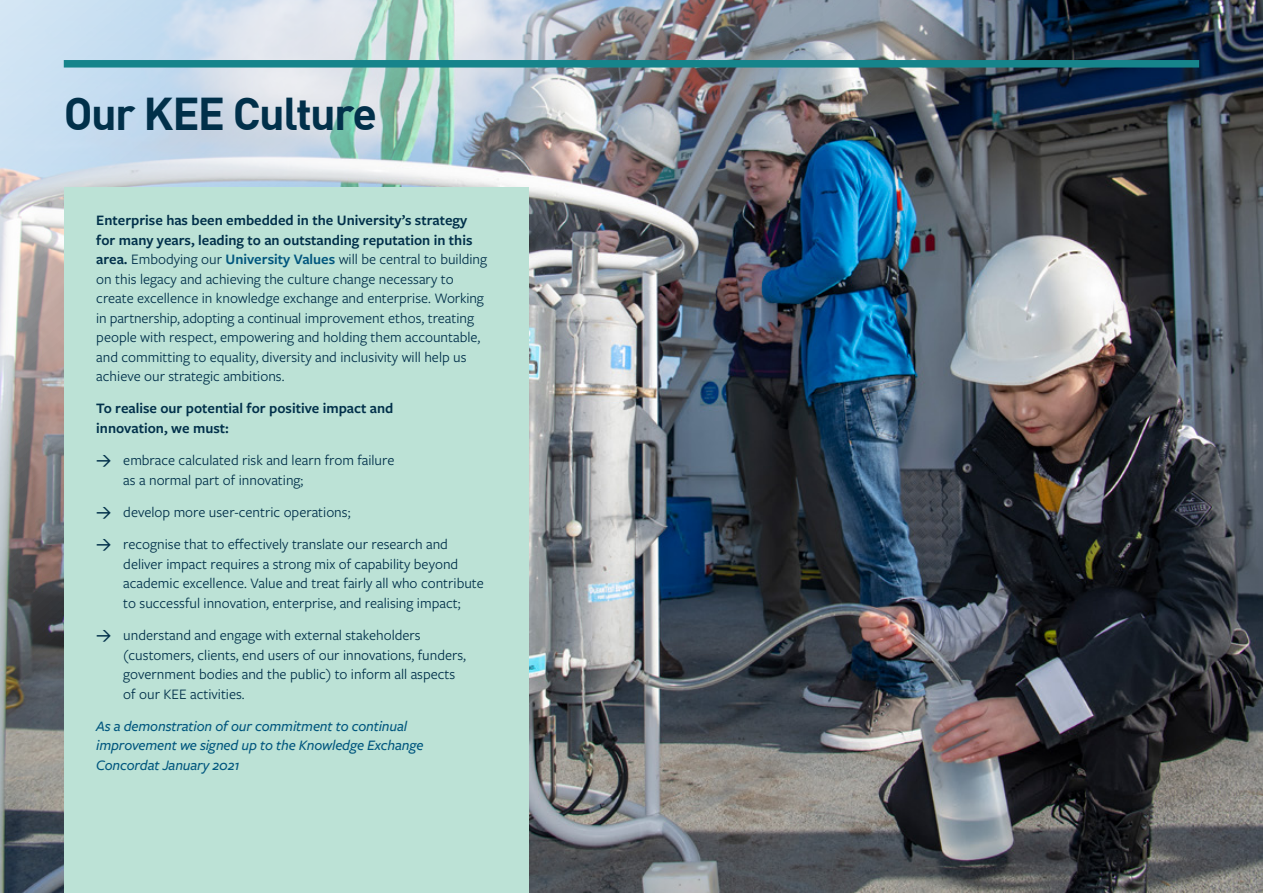
<style>
.page{position:relative;width:1263px;height:893px;background:#fff}
.page>*{position:absolute;margin:0;border:0;box-sizing:border-box;transform-origin:0 0}
.Heading{font:700 45px "DINOT";letter-spacing:-.04em;color:#01304a}
.Body_Text{font:15px/19.5px "Freight Sans Pro";color:#01304a}
.Body_Text-2{font:italic 500 15px/19.5px "Freight Sans Pro";letter-spacing:-.01em;color:#00567e}
.Body_Text-3{font:600 15px/19.5px "Freight Sans Pro";color:#01304a}
.s1{font-weight:600}
.s2{font-weight:600;color:#00567e}
.s3{font-family:"DINOT";font-weight:500}
</style>
<div class="page">
<img style="left:0;top:0;width:1255px;height:893px">
<div style="left:64px;top:60px;width:1135px;height:8px;background:#16848b"></div>
<div style="left:64px;top:188px;width:464px;height:705px;background:#bce2d6"></div>
<p class="Heading" style="left:64px;top:79px;width:315px">Our KEE Culture</p>
<p class="Body_Text" style="left:96px;top:210px;width:392px"><span class="s1">Enterprise has been embedded in the University’s strategy for many years, leading to an outstanding reputation in this area.</span> Embodying our <span class="s2">University Values</span> will be central to building on this legacy and achieving the culture change necessary to create excellence in knowledge exchange and enterprise. Working in partnership, adopting a continual improvement ethos, treating people with respect, empowering and holding them accountable, and committing to equality, diversity and inclusivity will help us achieve our strategic ambitions.</p>
<p class="Body_Text-3" style="left:96px;top:398px;width:299px">To realise our potential for positive impact and innovation, we must:</p>
<p class="Body_Text" style="left:123px;top:450px;width:273px;text-indent:-27px"><span class="s3">→</span> embrace calculated risk and learn from failure as a normal part of innovating;</p>
<p class="Body_Text" style="left:96px;top:502px;width:256px"><span class="s3">→</span> develop more user-centric operations;</p>
<p class="Body_Text" style="left:123px;top:534px;width:362px;text-indent:-27px"><span class="s3">→</span> recognise that to effectively translate our research and deliver impact requires a strong mix of capability beyond academic excellence. Value and treat fairly all who contribute to successful innovation, enterprise, and realising impact;</p>
<p class="Body_Text" style="left:123px;top:625px;width:344px;text-indent:-27px"><span class="s3">→</span> understand and engage with external stakeholders (customers, clients, end users of our innovations, funders, government bodies and the public) to inform all aspects of our KEE activities.</p>
<p class="Body_Text-2" style="left:96px;top:716px;width:329px">As a demonstration of our commitment to continual improvement we signed up to the Knowledge Exchange<br>Concordat January 2021</p>
</div>
